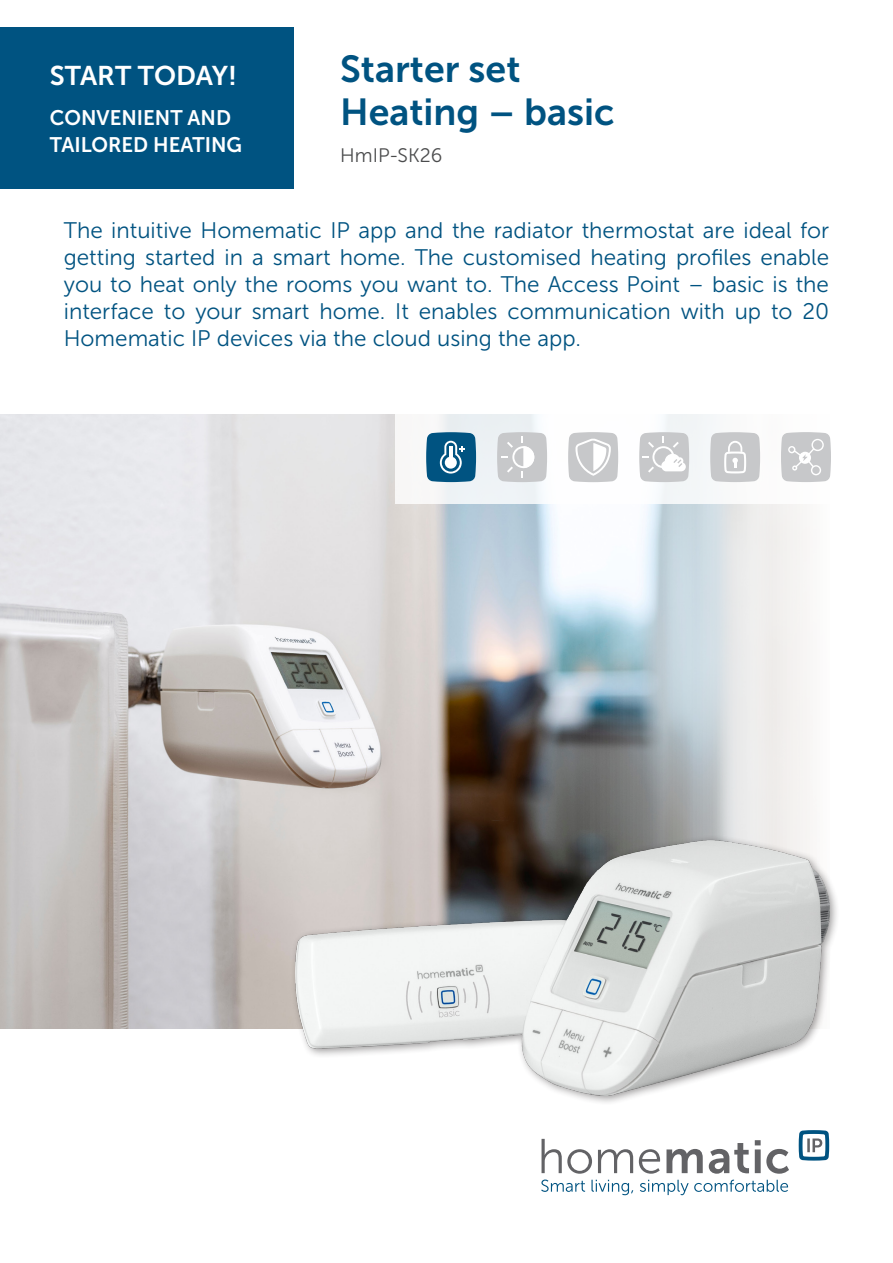
<style>
.page{position:relative;width:893px;height:1263px;background:#fff}
.page>*{position:absolute;margin:0;border:0;box-sizing:border-box;transform-origin:0 0}
.Headline{font:37.5px "Museo Sans 700";color:#005381}
.Kastentext{font:27px "Museo Sans 700";color:#fff}
.Fließtext_Deckblatt{font:22.5px/27px "Museo Sans 300";color:#005381;text-align:justify}
.Kastentext-2{font:21px/27px "Museo Sans 700";color:#fff}
.Subheadline{font:19.5px "Museo Sans 300";color:#4b4c4d}
</style>
<div class="page">
<img style="left:0;top:414px;width:810px;height:614px">
<div style="left:0;top:27px;width:294px;height:162px;background:#005381"></div>
<div style="left:290px;top:816px;width:549px;height:289px;background:#231f20;opacity:.45"></div>
<img style="left:296px;top:820px;width:533px;height:275px">
<div style="left:395px;top:398px;width:498px;height:106px;background:#fff"></div>
<svg style="left:426px;top:432px;width:50px;height:50px"></svg>
<hr style="left:449px;top:447px;width:4px;height:12px;background:#fff">
<svg style="left:568px;top:432px;width:50px;height:50px"></svg>
<svg style="left:710px;top:432px;width:50px;height:50px"></svg>
<svg style="left:497px;top:432px;width:50px;height:50px"></svg>
<svg style="left:639px;top:432px;width:50px;height:50px"></svg>
<svg style="left:781px;top:432px;width:50px;height:50px"></svg>
<svg style="left:799px;top:1130px;width:30px;height:30px"></svg>
<svg style="left:541px;top:1139px;width:248px;height:56px"></svg>
<p class="Kastentext" style="left:50px;top:61px;width:189px">START TODAY!</p>
<p class="Kastentext-2" style="left:50px;top:104px;width:194px">CONVENIENT AND<br>TAILORED HEATING</p>
<p class="Headline" style="left:340px;top:48px;width:182px">Starter set</p>
<p class="Headline" style="left:340px;top:91px;width:276px">Heating – basic</p>
<p class="Subheadline" style="left:340px;top:145px;width:104px">HmIP-SK26</p>
<p class="Fließtext_Deckblatt" style="left:64px;top:217px;width:767px">The intuitive Homematic IP app and the radiator thermostat are ideal for getting started in a smart home. The customised heating profiles enable you to heat only the rooms you want to. The Access Point – basic is the interface to your smart home. It enables communication with up to 20<br>Homematic IP devices via the cloud using the app.</p>
</div>
